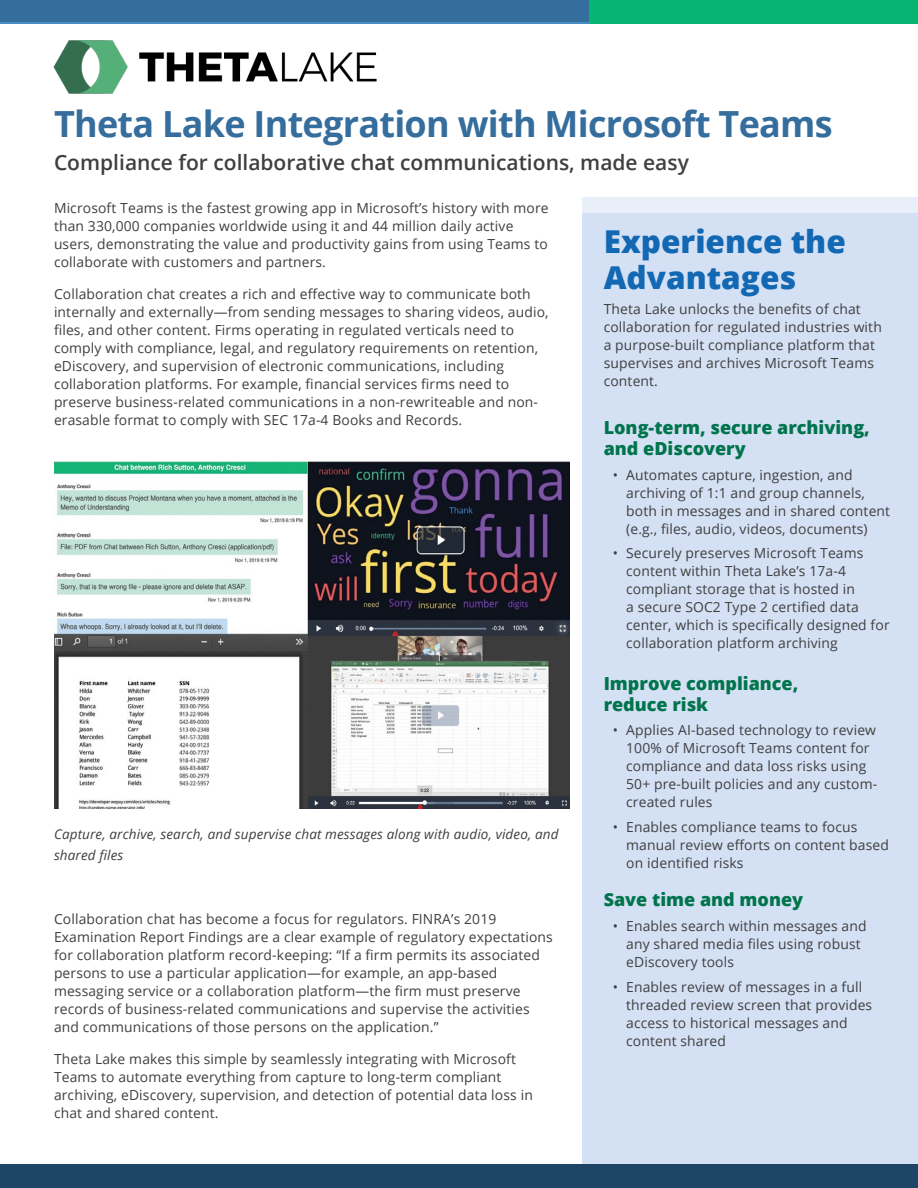
<style>
.page{position:relative;width:918px;height:1188px;background:#fff}
.page>*{position:absolute;margin:0;border:0;box-sizing:border-box;transform-origin:0 0}
.t1{font:700 36px "Open Sans";letter-spacing:-.02em;color:#356d9d}
.t2{font:800 31.5px/36px "Open Sans";color:#1268b3}
.t3{font:600 21px "Open Sans";color:#3f3f3f}
.t4{font:800 18px/21px "Open Sans";color:#00744c}
.t5{font:13.8px/18px "Open Sans";letter-spacing:.01em;color:#3f3f3f}
.t6{font:italic 13.5px/21px "Open Sans";letter-spacing:.01em;color:#3f3f3f}
</style>
<div class="page">
<svg style="left:0;top:0;width:589px;height:24px;background:#366fa0"></svg>
<div style="left:582px;top:198px;width:336px;height:966px;background:#d4e0f3"></div>
<div style="left:589px;top:0;width:329px;height:24px;background:#06b474"></div>
<img style="left:53px;top:40px;width:324px;height:54px">
<div style="left:0;top:1164px;width:918px;height:24px;background:#1e4565"></div>
<div style="left:582px;top:198px;width:336px;height:15px;background:#e9eff9"></div>
<img style="left:54px;top:462px;width:515px;height:347px">
<h1 class="t1" style="left:54px;top:98px;width:780px">Theta Lake Integration with Microsoft Teams</h1>
<h3 class="t3" style="left:54px;top:148px;width:636px">Compliance for collaborative chat communications, made easy</h3>
<p class="t5" style="left:54px;top:199px;width:496px">Microsoft Teams is the fastest growing app in Microsoft’s history with more than 330,000 companies worldwide using it and 44 million daily active users, demonstrating the value and productivity gains from using Teams to collaborate with customers and partners.</p>
<p class="t5" style="left:54px;top:284px;width:496px">Collaboration chat creates a rich and effective way to communicate both internally and externally—from sending messages to sharing videos, audio, files, and other content. Firms operating in regulated verticals need to comply with compliance, legal, and regulatory requirements on retention, eDiscovery, and supervision of electronic communications, including collaboration platforms. For example, financial services firms need to preserve business-related communications in a non-rewriteable and non&shy;erasable format to comply with SEC 17a-4 Books and Records.</p>
<p class="t6" style="left:54px;top:824px;width:506px">Capture, archive, search, and supervise chat messages along with audio, video, and shared files</p>
<p class="t5" style="left:54px;top:910px;width:500px">Collaboration chat has become a focus for regulators. FINRA’s 2019<br>Examination Report Findings are a clear example of regulatory expectations for collaboration platform record-keeping: “If a firm permits its associated persons to use a particular application—for example, an app-based messaging service or a collaboration platform—the firm must preserve records of business-related communications and supervise the activities and communications of those persons on the application.”</p>
<p class="t5" style="left:54px;top:1049px;width:480px">Theta Lake makes this simple by seamlessly integrating with Microsoft Teams to automate everything from capture to long-term compliant archiving, eDiscovery, supervision, and detection of potential data loss in chat and shared content.</p>
<h2 class="t2" style="left:604px;top:222px;width:244px">Experience the<br>Advantages</h2>
<p class="t5" style="left:604px;top:299px;width:280px">Theta Lake unlocks the benefits of chat collaboration for regulated industries with a purpose-built compliance platform that supervises and archives Microsoft Teams content.</p>
<h3 class="t4" style="left:604px;top:416px;width:268px">Long-term, secure archiving, and eDiscovery</h3>
<p class="t5" style="left:626px;top:465px;width:265px;text-indent:-14px">• Automates capture, ingestion, and archiving of 1:1 and group channels, both in messages and in shared content (e.g., files, audio, videos, documents)</p>
<p class="t5" style="left:626px;top:544px;width:265px;text-indent:-14px">• Securely preserves Microsoft Teams content within Theta Lake’s 17a-4 compliant storage that is hosted in<br>a secure SOC2 Type 2 certified data center, which is specifically designed for collaboration platform archiving</p>
<h3 class="t4" style="left:604px;top:672px;width:196px">Improve compliance, reduce risk</h3>
<p class="t5" style="left:626px;top:721px;width:253px;text-indent:-14px">• Applies AI-based technology to review 100% of Microsoft Teams content for compliance and data loss risks using 50+ pre-built policies and any custom&shy;created rules</p>
<p class="t5" style="left:626px;top:818px;width:264px;text-indent:-14px">• Enables compliance teams to focus manual review efforts on content based on identified risks</p>
<h3 class="t4" style="left:604px;top:888px;width:201px">Save time and money</h3>
<p class="t5" style="left:626px;top:917px;width:242px;text-indent:-14px">• Enables search within messages and any shared media files using robust eDiscovery tools</p>
<p class="t5" style="left:626px;top:977px;width:248px;text-indent:-14px">• Enables review of messages in a full threaded review screen that provides access to historical messages and content shared</p>
</div>
